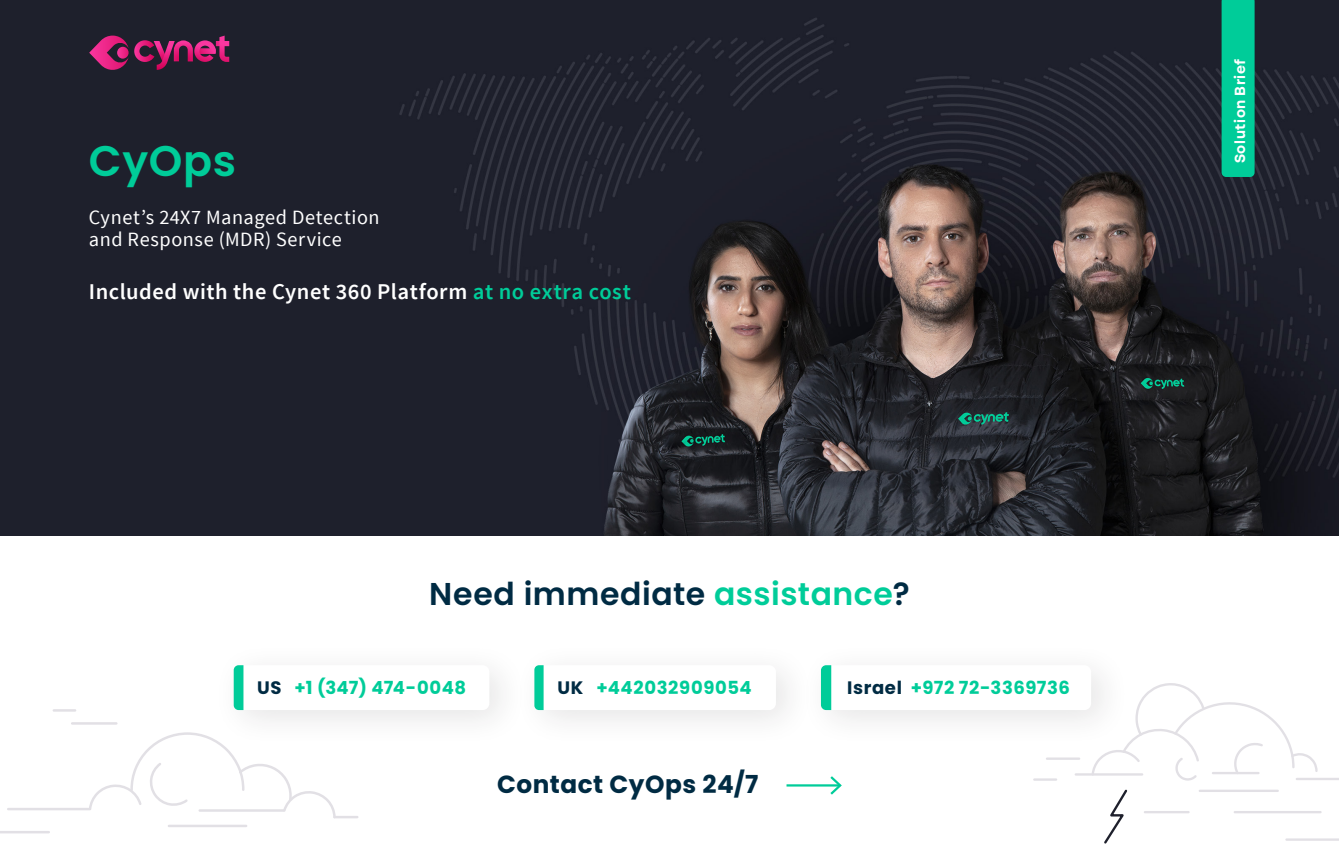
<style>
.page{position:relative;width:1339px;height:859px;background:#fff}
.page>*{position:absolute;margin:0;border:0;box-sizing:border-box;transform-origin:0 0}
.t1{font:600 42.75px "Poppins";letter-spacing:.015em;color:#0c9}
.t2{font:600 31.5px "Poppins";letter-spacing:.015em;color:#002b43}
.t3{font:700 24.75px "Poppins";letter-spacing:.02em;color:#002b43}
.t4{font:600 22.5px "Source Sans Pro";letter-spacing:.025em;color:#fff}
.t5{font:20.25px/22.5px "Source Sans Pro";letter-spacing:.025em;color:#fff}
.t6{font:700 18px "Poppins";letter-spacing:.03em;color:#0c9}
.t7{font:700 18px "Poppins";letter-spacing:.035em;color:#002b43}
.t8{font:700 14.62px "BR Sonoma";letter-spacing:.04em;color:#fff}
.s1{color:#0c9}
</style>
<div class="page">
<img style="left:0;top:0;width:1339px;height:535px">
<svg style="left:234px;top:665px;width:9px;height:44px"></svg>
<svg style="left:534px;top:665px;width:10px;height:44px"></svg>
<svg style="left:821px;top:665px;width:10px;height:44px"></svg>
<hr style="left:786px;top:784px;width:54px;height:2px;background:#0c9">
<svg style="left:828px;top:776px;width:14px;height:19px"></svg>
<svg style="left:89px;top:36px;width:140px;height:36px;background:#6d214e"></svg>
<hr style="left:1034px;top:778px;width:22px;height:2px;background:#e2e0e5">
<hr style="left:1047px;top:757px;width:32px;height:2px;background:#e2e0e5">
<hr style="left:1286px;top:838px;width:53px;height:2px;background:#e2e0e5">
<hr style="left:1235px;top:810px;width:85px;height:3px;background:#e2e0e5">
<hr style="left:1297px;top:777px;width:42px;height:2px;background:#e2e0e5">
<hr style="left:1076px;top:772px;width:66px;height:3px;background:#e2e0e5">
<svg style="left:1090px;top:682px;width:229px;height:161px"></svg>
<hr style="left:54px;top:708px;width:21px;height:3px;background:#e2e0e5">
<hr style="left:72px;top:721px;width:44px;height:3px;background:#e2e0e5">
<hr style="left:0;top:830px;width:49px;height:3px;background:#e2e0e5">
<hr style="left:169px;top:824px;width:77px;height:2px;background:#e2e0e5">
<hr style="left:334px;top:815px;width:23px;height:3px;background:#e2e0e5">
<hr style="left:8px;top:807px;width:81px;height:3px;background:#e2e0e5">
<svg style="left:87px;top:732px;width:250px;height:87px"></svg>
<div style="left:1221px;top:0;width:33px;height:177px;background:#0c9"></div>
<p class="t1" style="left:89px;top:136px;width:149px">CyOps</p>
<p class="t5" style="left:89px;top:206px;width:292px">Cynet s’ 24 7X Managed Detection and Response (MDR) Service</p>
<p class="t4" style="left:89px;top:277px;width:543px">Included with the Cynet 360 Platform <span class="s1">at no extra cost</span></p>
<p class="t2" style="left:429px;top:576px;width:482px">Need immediate <span class="s1">assistance</span>?</p>
<p class="t7" style="left:257px;top:676px;width:26px">US</p>
<p class="t6" style="left:294px;top:676px;width:173px">+1 (347) 474-0048</p>
<p class="t7" style="left:557px;top:676px;width:28px">UK</p>
<p class="t6" style="left:596px;top:676px;width:157px">+442032909054</p>
<p class="t7" style="left:847px;top:676px;width:56px">Israel</p>
<p class="t6" style="left:911px;top:676px;width:161px">+972 72-3369736</p>
<p class="t3" style="left:497px;top:769px;width:263px">Contact CyOps 24/7</p>
<p class="t8" style="left:1231px;top:163px;width:106px;rotate:-90deg">Solution Brief</p>
</div>
